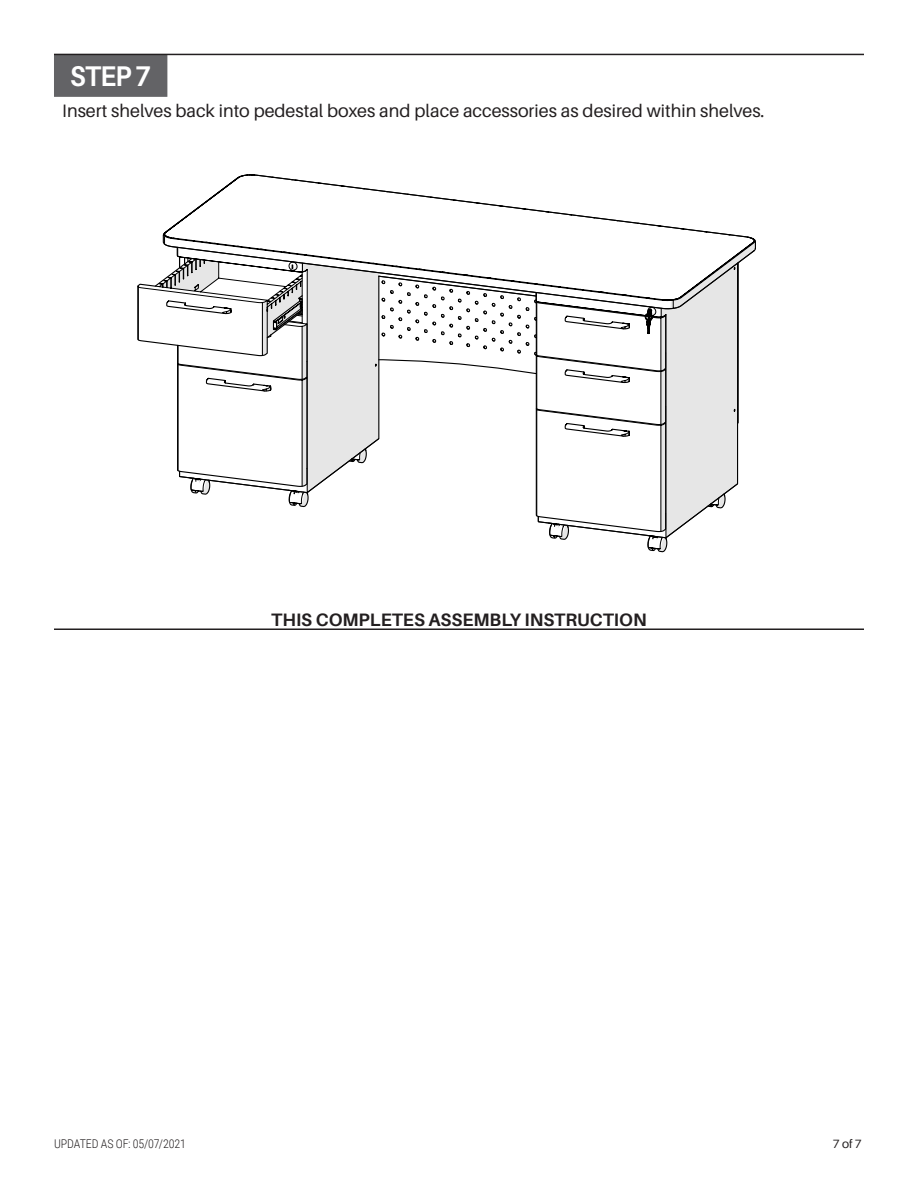
<style>
.page{position:relative;width:918px;height:1188px;background:#fff}
.page>*{position:absolute;margin:0;border:0;box-sizing:border-box;transform-origin:0 0}
.Section_Title_Headin{font:700 28.5px "Aileron";color:#fff;scale:.9 1}
.t1{font:18px "Aileron";color:#231f20}
.t2{font:700 18px "Aileron";color:#231f20}
.Version{font:300 12px "Roboto Condensed";letter-spacing:-.005em;color:#231f20}
.parts_needed_center{font:12px "Aileron";color:#231f20}
</style>
<div class="page">
<div style="left:54px;top:54px;width:113px;height:43px;background:#636366;border:2px solid #636366"></div>
<hr style="left:54px;top:54px;width:810px;height:1px;background:#231f20">
<svg style="left:162px;top:174px;width:594px;height:89px"></svg>
<svg style="left:673px;top:262px;width:66px;height:271px;background:#dedede"></svg>
<svg style="left:380px;top:249px;width:293px;height:304px"></svg>
<svg style="left:176px;top:246px;width:204px;height:246px"></svg>
<svg style="left:348px;top:447px;width:19px;height:19px"></svg>
<svg style="left:137px;top:257px;width:172px;height:251px"></svg>
<hr style="left:54px;top:628px;width:810px;height:2px;background:#231f20">
<p class="Section_Title_Headin" style="left:70px;top:61px;width:92px">STEP 7</p>
<p class="t1" style="left:62px;top:101px;width:704px">Insert shelves back into pedestal boxes and place accessories as desired within shelves.</p>
<p class="t2" style="left:271px;top:610px;width:377px">THIS COMPLETES ASSEMBLY INSTRUCTION</p>
<p class="Version" style="left:54px;top:1135px;width:134px">UPDATED AS OF: 05/07/2021</p>
<p class="parts_needed_center" style="left:833px;top:1137px;width:31px">7 of 7</p>
</div>
